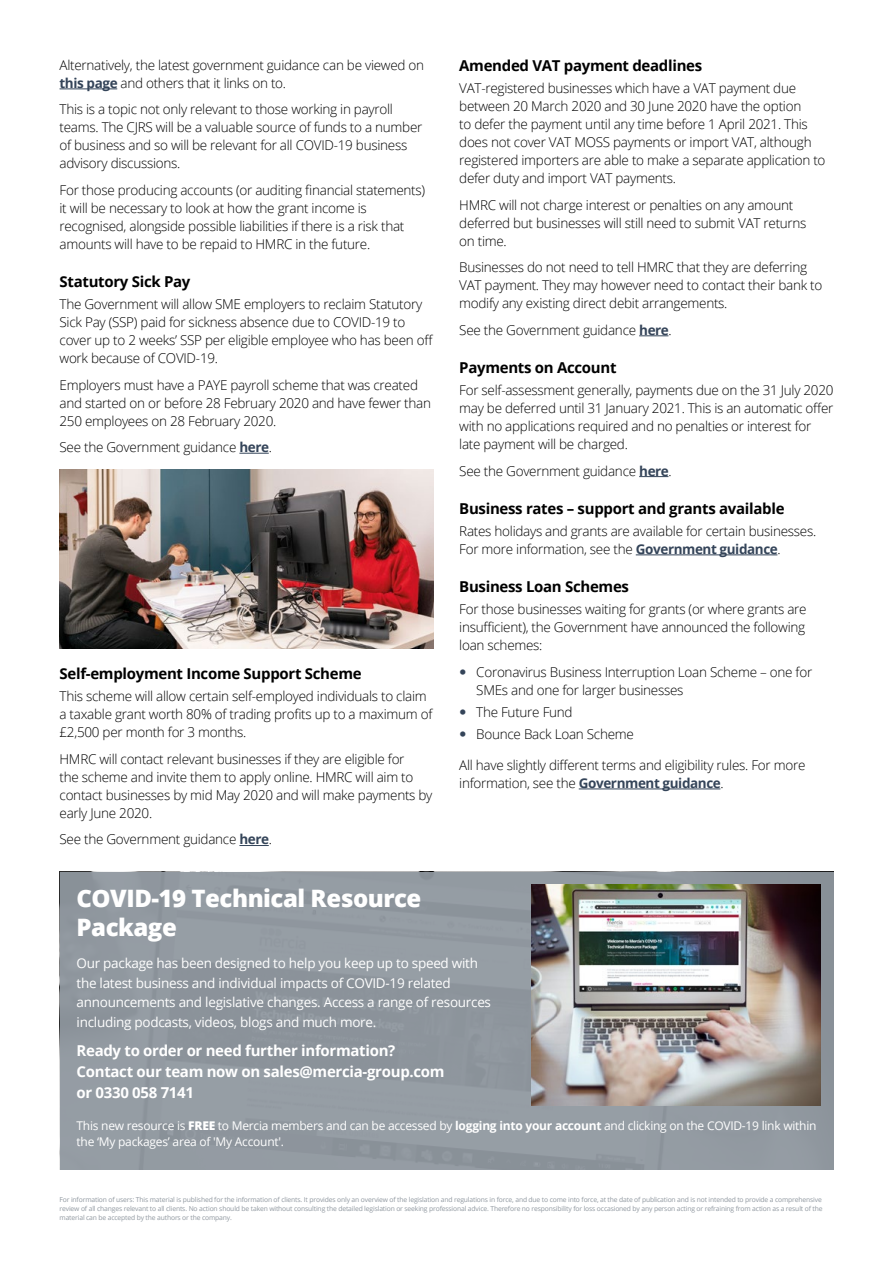
<style>
.page{position:relative;width:893px;height:1263px;background:#fff}
.page>*{position:absolute;margin:0;border:0;box-sizing:border-box;transform-origin:0 0}
.t1{font:800 24px/28.8px "Open Sans";letter-spacing:-.02em;color:#fff}
.t2{font:700 15px "Open Sans";letter-spacing:-.02em;color:#000}
.t3{font:700 15px/21px "Open Sans";letter-spacing:-.02em;color:#fff}
.t4{font:300 13.5px/18px "Open Sans";letter-spacing:-.02em;color:#000}
.t5{font:13.5px/19.5px "Open Sans";letter-spacing:-.02em;color:#fff}
.t6{font:12px/16.5px "Open Sans";letter-spacing:-.02em;color:#fff}
.t7{font:6.75px/9px "Open Sans";letter-spacing:-.02em;color:#9098a0;text-align:justify}
.s1{font-weight:700;color:#344459}
.s2{font-weight:800}
.s3{font-weight:700}
</style>
<div class="page">
<hr style="left:60px;top:89px;width:57px;height:1px;background:#344459">
<hr style="left:239px;top:453px;width:30px;height:1px;background:#344459">
<hr style="left:239px;top:845px;width:30px;height:1px;background:#344459">
<svg style="left:639px;top:335px;width:29px;height:1px"></svg>
<svg style="left:639px;top:476px;width:29px;height:1px"></svg>
<hr style="left:636px;top:554px;width:141px;height:1px;background:#344459">
<hr style="left:579px;top:788px;width:141px;height:1px;background:#344459">
<img style="left:60px;top:470px;width:374px;height:178px">
<div style="left:60px;top:872px;width:773px;height:297px;background:#9098a0"></div>
<img style="left:531px;top:884px;width:290px;height:222px">
<p class="t4" style="left:60px;top:56px;width:366px">Alternatively, the latest government guidance can be viewed on <span class="s1">this page</span> and others that it links on to.</p>
<p class="t4" style="left:60px;top:100px;width:364px">This is a topic not only relevant to those working in payroll teams. The CJRS will be a valuable source of funds to a number of business and so will be relevant for all COVID-19 business advisory discussions.</p>
<p class="t4" style="left:60px;top:181px;width:367px">For those producing accounts (or auditing financial statements) it will be necessary to look at how the grant income is recognised, alongside possible liabilities if there is a risk that amounts will have to be repaid to HMRC in the future.</p>
<p class="t2" style="left:60px;top:271px;width:132px">Statutory Sick Pay</p>
<p class="t4" style="left:60px;top:295px;width:375px">The Government will allow SME employers to reclaim Statutory Sick Pay (SSP) paid for sickness absence due to COVID-19 to cover up to 2 weeks’ SSP per eligible employee who has been off work because of COVID-19.</p>
<p class="t4" style="left:60px;top:375px;width:373px">Employers must have a PAYE payroll scheme that was created and started on or before 28 February 2020 and have fewer than<br>250 employees on 28 February 2020.</p>
<p class="t4" style="left:60px;top:438px;width:214px">See the Government guidance <span class="s1">here</span>.</p>
<p class="t2" style="left:60px;top:663px;width:304px">Self-employment Income Support Scheme</p>
<p class="t4" style="left:60px;top:687px;width:374px">This scheme will allow certain self-employed individuals to claim a taxable grant worth 80% of trading profits up to a maximum of £2,500 per month for 3 months.</p>
<p class="t4" style="left:60px;top:750px;width:374px">HMRC will contact relevant businesses if they are eligible for<br>the scheme and invite them to apply online. HMRC will aim to contact businesses by mid May 2020 and will make payments by early June 2020.</p>
<p class="t4" style="left:60px;top:830px;width:214px">See the Government guidance <span class="s1">here</span>.</p>
<p class="t2" style="left:459px;top:55px;width:245px">Amended VAT payment deadlines</p>
<p class="t4" style="left:459px;top:79px;width:368px">VAT-registered businesses which have a VAT payment due between 20 March 2020 and 30 June 2020 have the option<br>to defer the payment until any time before 1 April 2021. This does not cover VAT MOSS payments or import VAT, although registered importers are able to make a separate application to defer duty and import VAT payments.</p>
<p class="t4" style="left:459px;top:195px;width:349px">HMRC will not charge interest or penalties on any amount deferred but businesses will still need to submit VAT returns on time.</p>
<p class="t4" style="left:459px;top:258px;width:365px">Businesses do not need to tell HMRC that they are deferring<br>VAT payment. They may however need to contact their bank to modify any existing direct debit arrangements.</p>
<p class="t4" style="left:459px;top:320px;width:214px">See the Government guidance <span class="s1">here</span>.</p>
<p class="t2" style="left:459px;top:357px;width:159px">Payments on Account</p>
<p class="t4" style="left:459px;top:381px;width:376px">For self-assessment generally, payments due on the 31 July 2020 may be deferred until 31 January 2021. This is an automatic offer with no applications required and no penalties or interest for late payment will be charged.</p>
<p class="t4" style="left:459px;top:461px;width:214px">See the Government guidance <span class="s1">here</span>.</p>
<p class="t2" style="left:459px;top:498px;width:327px">Business rates – support and grants available</p>
<p class="t4" style="left:459px;top:522px;width:359px">Rates holidays and grants are available for certain businesses.<br>For more information, see the <span class="s1">Government guidance</span>.</p>
<p class="t2" style="left:459px;top:576px;width:171px">Business Loan Schemes</p>
<p class="t4" style="left:459px;top:600px;width:349px;text-align:justify">For those businesses waiting for grants (or where grants are insufficient), the Government have announced the following loan schemes:</p>
<p class="t4" style="left:476px;top:662px;width:337px">Coronavirus Business Interruption Loan Scheme – one for<br>SMEs and one for larger businesses</p>
<p class="t4" style="left:476px;top:700px;width:159px;line-height:22.2px">The Future Fund<br>Bounce Back Loan Scheme</p>
<p class="t4" style="left:459px;top:756px;width:348px">All have slightly different terms and eligibility rules. For more information, see the <span class="s1">Government guidance</span>.</p>
<h1 class="t1" style="left:77px;top:883px;width:346px">COVID-19 Technical Resource<br>Package</h1>
<p class="t5" style="left:77px;top:953px;width:416px">Our package has been designed to help you keep up to speed with the latest business and individual impacts of COVID-19 related announcements and legislative changes. Access a range of resources including podcasts, videos, blogs and much more.</p>
<p class="t3" style="left:77px;top:1040px;width:370px">Ready to order or need further information?<br>Contact our team now on sales@mercia-group.com or 0330 058 7141</p>
<p class="t6" style="left:77px;top:1117px;width:741px">This new resource is <span class="s2">FREE</span> to Mercia members and can be accessed by <span class="s3">logging into your account</span> and clicking on the COVID-19 link within the ‘My packages’ area of 'My Account'.</p>
<p class="t7" style="left:60px;top:1195px;width:764px">For information of users: This material is published for the information of clients. It provides only an overview of the legislation and regulations in force, and due to come into force, at the date of publication and is not intended to provide a comprehensive review of all changes relevant to all clients. No action should be taken without consulting the detailed legislation or seeking professional advice. Therefore no responsibility for loss occasioned by any person acting or refraining from action as a result of the material can be accepted by the authors or the company.</p>
</div>
